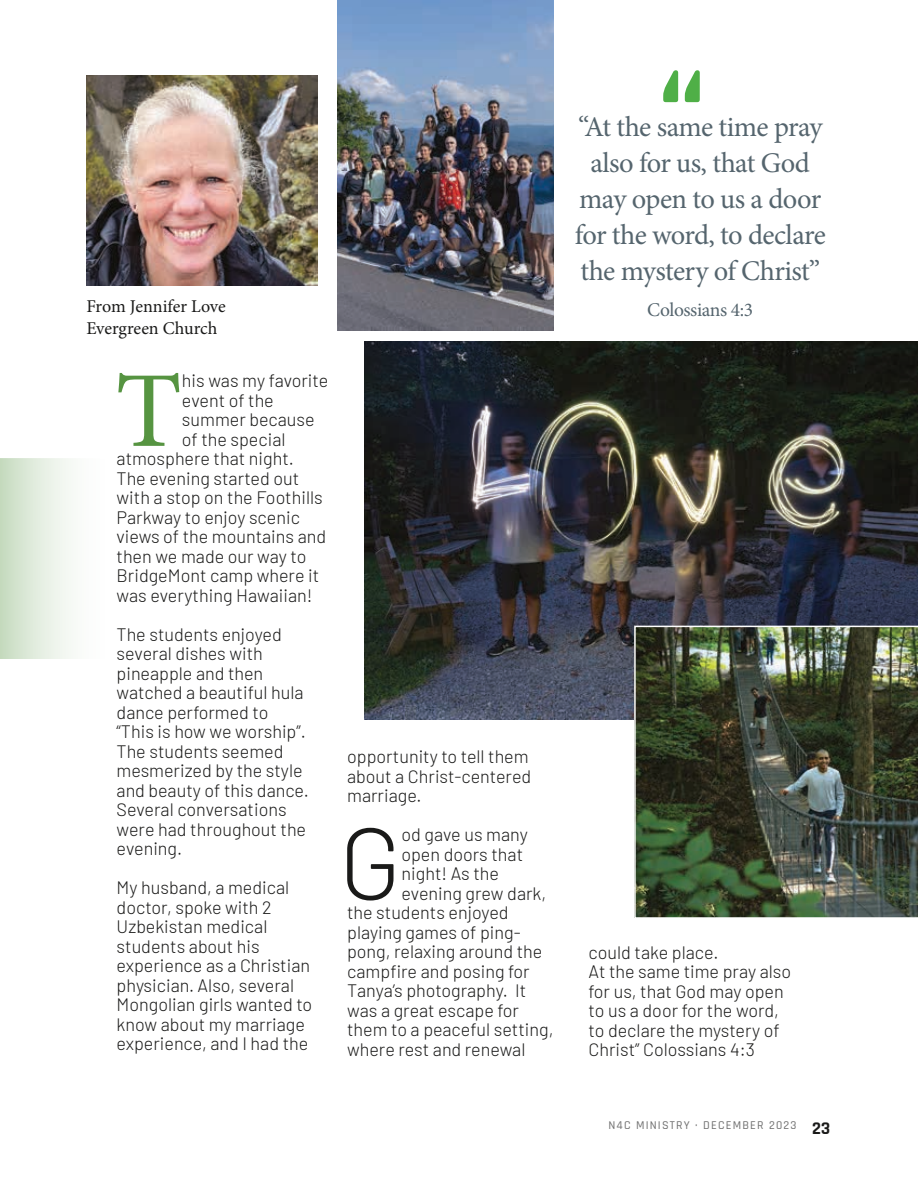
<style>
.page{position:relative;width:918px;height:1188px;background:#fff}
.page>*{position:absolute;margin:0;border:0;box-sizing:border-box;transform-origin:0 0}
.t1{font:108px "Minion Pro";color:#569441}
.t2{font:300 101.55px "Barlow";color:#1a1a19}
.t3{font:28.5px/36px "Minion Pro";letter-spacing:-.025em;color:#55656e;text-align:center}
.t4{font:19.5px "Minion Pro";letter-spacing:-.02em;color:#55656e}
.t5{font:300 18px/19.5px "Barlow";color:#1a1a19}
.t6{font:18px "Minion Pro";letter-spacing:-.005em;color:#1a1a19}
.t7{font:500 12px "Rajdhani";letter-spacing:.1em;color:#6f6f6f}
.s1{font-weight:700;font-size:18px;color:#1a1a19}
</style>
<div class="page">
<img style="left:364px;top:341px;width:554px;height:378px">
<div style="left:0;top:459px;width:117px;height:200px;background:linear-gradient(to right,#cddfc7,#fff)"></div>
<img style="left:634px;top:626px;width:284px;height:292px">
<svg style="left:663px;top:70px;width:37px;height:32px"></svg>
<img style="left:86px;top:76px;width:232px;height:209px">
<img style="left:338px;top:0;width:216px;height:330px">
<h3 class="t3" style="left:575px;top:109px;width:252px">“At the same time pray also for us, that God may open to us a door for the word, to declare the mystery of Christ”</h3>
<p class="t6" style="left:86px;top:294px;width:141px">From Jennifer Love</p>
<p class="t4" style="left:647px;top:297px;width:108px">Colossians 4:3</p>
<p class="t6" style="left:86px;top:316px;width:132px">Evergreen Church</p>
<h1 class="t1" style="left:115px;top:339px;width:68px">T</h1>
<p class="t5" style="left:182px;top:370px;width:148px">his was my favorite</p>
<p class="t5" style="left:182px;top:389px;width:93px">event of the</p>
<p class="t5" style="left:182px;top:409px;width:134px">summer because</p>
<p class="t5" style="left:182px;top:428px;width:105px">of the special</p>
<p class="t5" style="left:117px;top:448px;width:179px">atmosphere that night.</p>
<p class="t5" style="left:117px;top:467px;width:184px">The evening started out</p>
<p class="t5" style="left:117px;top:487px;width:208px">with a stop on the Foothills</p>
<p class="t5" style="left:117px;top:506px;width:185px">Parkway to enjoy scenic</p>
<p class="t5" style="left:117px;top:526px;width:211px">views of the mountains and</p>
<p class="t5" style="left:117px;top:545px;width:191px">then we made our way to</p>
<p class="t5" style="left:117px;top:565px;width:204px">BridgeMont camp where it</p>
<p class="t5" style="left:117px;top:584px;width:197px">was everything Hawaiian!</p>
<p class="t5" style="left:117px;top:623px;width:194px">The students enjoyed several dishes with pineapple and then watched a beautiful hula dance performed to “This is how we worship”.<br>The students seemed mesmerized by the style and beauty of this dance.<br>Several conversations were had throughout the evening.</p>
<p class="t5" style="left:117px;top:877px;width:197px">My husband, a medical doctor, spoke with 2<br>Uzbekistan medical students about his experience as a Christian physician. Also, several<br>Mongolian girls wanted to know about my marriage experience, and I had the</p>
<p class="t5" style="left:347px;top:745px;width:186px">opportunity to tell them about a Christ-centered marriage.</p>
<h2 class="t2" style="left:339px;top:790px;width:64px">G</h2>
<p class="t5" style="left:402px;top:824px;width:128px">od gave us many</p>
<p class="t5" style="left:402px;top:843px;width:123px">open doors that</p>
<p class="t5" style="left:402px;top:863px;width:99px">night! As the</p>
<p class="t5" style="left:402px;top:882px;width:146px">evening grew dark,</p>
<p class="t5" style="left:347px;top:902px;width:163px">the students enjoyed</p>
<p class="t5" style="left:347px;top:921px;width:175px">playing games of ping-</p>
<p class="t5" style="left:347px;top:941px;width:197px">pong, relaxing around the</p>
<p class="t5" style="left:347px;top:960px;width:184px">campfire and posing for</p>
<p class="t5" style="left:347px;top:980px;width:181px">Tanya’s photography. It</p>
<p class="t5" style="left:347px;top:999px;width:173px">was a great escape for</p>
<p class="t5" style="left:347px;top:1019px;width:208px">them to a peaceful setting,</p>
<p class="t5" style="left:347px;top:1038px;width:180px">where rest and renewal</p>
<p class="t5" style="left:589px;top:941px;width:204px">could take place.<br>At the same time pray also for us, that God may open to us a door for the word, to declare the mystery of<br>Christ” Colossians 4:3</p>
<p class="t7" style="left:608px;top:1119px;width:223px">N4C MINISTRY · DECEMBER 2023 <span class="s1">23</span></p>
</div>
